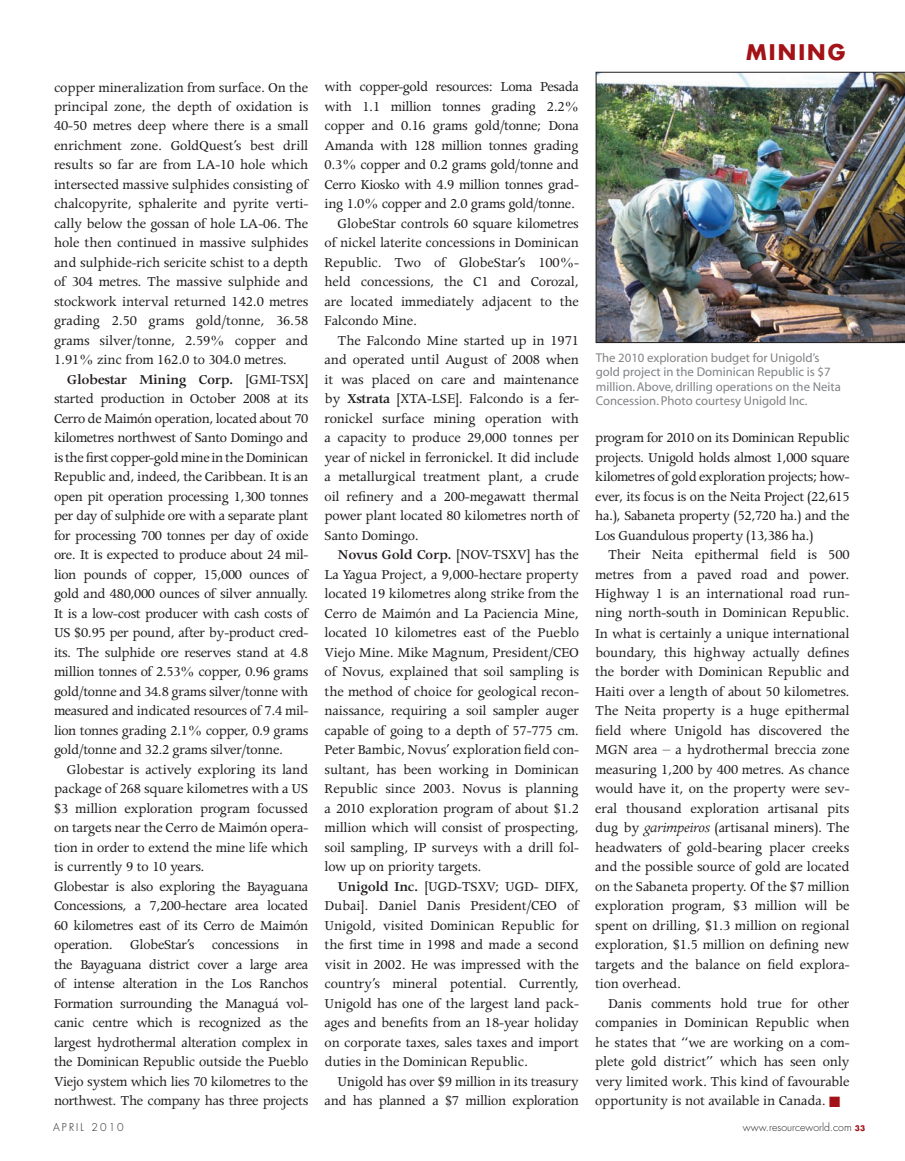
<style>
.page{position:relative;width:905px;height:1161px;background:#fff}
.page>*{position:absolute;margin:0;border:0;box-sizing:border-box;transform-origin:0 0}
.top{font:700 21px "Futura";letter-spacing:.1em;color:#a21217}
.editorial_text{font:15.3px/19.5px "Apollo";letter-spacing:-.01em;color:#231f20;text-align:justify}
.editorial_-25{font:15.3px/19.5px "Apollo";letter-spacing:-.025em;color:#231f20;text-align:justify}
.editorial_-25_no_ind{font:15.3px/19.5px "Apollo";letter-spacing:-.025em;color:#231f20;text-align:justify}
.t1{font:12.75px/14.2px "Myriad";color:#808285}
.t2{font:300 10.5px "Futura";color:#231f20}
.t3{font:300 10.5px "Futura";letter-spacing:.2em;color:#231f20}
.s1{font-weight:600}
.s2{font-style:italic}
.s3{color:#a21217}
.s4{font-weight:700;font-size:7.5px;color:#a21217}
</style>
<div class="page">
<img style="left:596px;top:72px;width:308px;height:271px">
<p class="editorial_text" style="left:54px;top:78px;width:256px">copper mineralization from surface. On the principal zone, the depth of oxidation is 40-50 metres deep where there is a small enrichment zone. GoldQuest’s best drill results so far are from LA-10 hole which intersected massive sulphides consisting of chalcopyrite, sphalerite and pyrite verti&shy;cally below the gossan of hole LA-06. The hole then continued in massive sulphides and sulphide-rich sericite schist to a depth of 304 metres. The massive sulphide and stockwork interval returned 142.0 metres grading 2.50 grams gold/tonne, 36.58 grams silver/tonne, 2.59% copper and 1.91% zinc from 162.0 to 304.0 metres.</p>
<p class="editorial_-25" style="left:54px;top:370px;width:256px;text-indent:13px"><span class="s1">Globestar Mining Corp.</span> [GMI-TSX] started production in October 2008 at its Cerro de Maimón operation, located about 70 kilometres northwest of Santo Domingo and is the first copper-gold mine in the Dominican Republic and, indeed, the Caribbean. It is an open pit operation processing 1,300 tonnes per day of sulphide ore with a separate plant for processing 700 tonnes per day of oxide ore. It is expected to produce about 24 mil&shy;lion pounds of copper, 15,000 ounces of gold and 480,000 ounces of silver annually.<br>It is a low-cost producer with cash costs of US $0.95 per pound, after by-product cred&shy;its. The sulphide ore reserves stand at 4.8 million tonnes of 2.53% copper, 0.96 grams gold/tonne and 34.8 grams silver/tonne with measured and indicated resources of 7.4 mil&shy;lion tonnes grading 2.1% copper, 0.9 grams gold/tonne and 32.2 grams silver/tonne.</p>
<p class="editorial_text" style="left:54px;top:760px;width:256px;text-indent:13px">Globestar is actively exploring its land package of 268 square kilometres with a US $3 million exploration program focussed on targets near the Cerro de Maimón opera&shy;tion in order to extend the mine life which is currently 9 to 10 years.</p>
<p class="editorial_-25_no_ind" style="left:54px;top:877px;width:256px">Globestar is also exploring the Bayaguana Concessions, a 7,200-hectare area located 60 kilometres east of its Cerro de Maimón operation. GlobeStar’s concessions in the Bayaguana district cover a large area of intense alteration in the Los Ranchos Formation surrounding the Managuá vol&shy;canic centre which is recognized as the largest hydrothermal alteration complex in the Dominican Republic outside the Pueblo Viejo system which lies 70 kilometres to the northwest. The company has three projects</p>
<p class="editorial_-25_no_ind" style="left:324px;top:77px;width:256px">with copper-gold resources: Loma Pesada with 1.1 million tonnes grading 2.2% copper and 0.16 grams gold/tonne; Dona Amanda with 128 million tonnes grading 0.3% copper and 0.2 grams gold/tonne and Cerro Kiosko with 4.9 million tonnes grad&shy;ing 1.0% copper and 2.0 grams gold/tonne.</p>
<p class="editorial_text" style="left:324px;top:214px;width:256px;text-indent:13px">GlobeStar controls 60 square kilometres of nickel laterite concessions in Dominican Republic. Two of GlobeStar’s 100%- held concessions, the C1 and Corozal, are located immediately adjacent to the Falcondo Mine.</p>
<p class="editorial_text" style="left:324px;top:331px;width:256px;text-indent:13px">The Falcondo Mine started up in 1971 and operated until August of 2008 when it was placed on care and maintenance by <span class="s1">Xstrata</span> [XTA-LSE]. Falcondo is a fer&shy;ronickel surface mining operation with a capacity to produce 29,000 tonnes per year of nickel in ferronickel. It did include a metallurgical treatment plant, a crude oil refinery and a 200-megawatt thermal power plant located 80 kilometres north of Santo Domingo.</p>
<p class="editorial_text" style="left:324px;top:545px;width:256px;text-indent:13px"><span class="s1">Novus Gold Corp.</span> [NOV-TSXV] has the La Yagua Project, a 9,000-hectare property located 19 kilometres along strike from the Cerro de Maimón and La Paciencia Mine, located 10 kilometres east of the Pueblo Viejo Mine. Mike Magnum, President/CEO of Novus, explained that soil sampling is the method of choice for geological recon&shy;naissance, requiring a soil sampler auger capable of going to a depth of 57-775 cm.<br>Peter Bambic, Novus’ exploration field con&shy;sultant, has been working in Dominican Republic since 2003. Novus is planning a 2010 exploration program of about $1.2 million which will consist of prospecting, soil sampling, IP surveys with a drill fol&shy;low up on priority targets.</p>
<p class="editorial_text" style="left:324px;top:877px;width:256px;text-indent:13px"><span class="s1">Unigold Inc.</span> [UGD-TSXV; UGD- DIFX, Dubai]. Daniel Danis President/CEO of Unigold, visited Dominican Republic for the first time in 1998 and made a second visit in 2002. He was impressed with the country’s mineral potential. Currently, Unigold has one of the largest land pack&shy;ages and benefits from an 18-year holiday on corporate taxes, sales taxes and import duties in the Dominican Republic.</p>
<p class="editorial_-25" style="left:324px;top:1072px;width:256px;text-align:right">Unigold has over $9 million in its treasury and has planned a $7 million exploration</p>
<p class="top" style="left:746px;top:38px;width:101px">MINING</p>
<p class="t1" style="left:596px;top:351px;width:246px">The 2010 exploration budget for Unigold’s gold project in the Dominican Republic is $7 million. Above, drilling operations on the Neita Concession. Photo courtesy Unigold Inc.</p>
<p class="editorial_-25" style="left:595px;top:428px;width:256px">program for 2010 on its Dominican Republic projects. Unigold holds almost 1,000 square kilometres of gold exploration projects; how&shy;ever, its focus is on the Neita Project (22,615 ha.), Sabaneta property (52,720 ha.) and the Los Guandulous property (13,386 ha.)</p>
<p class="editorial_text" style="left:595px;top:545px;width:256px;text-indent:13px">Their Neita epithermal field is 500 metres from a paved road and power.<br>Highway 1 is an international road run&shy;ning north-south in Dominican Republic.<br>In what is certainly a unique international boundary, this highway actually defines the border with Dominican Republic and Haiti over a length of about 50 kilometres.<br>The Neita property is a huge epithermal field where Unigold has discovered the MGN area – a hydrothermal breccia zone measuring 1,200 by 400 metres. As chance would have it, on the property were sev&shy;eral thousand exploration artisanal pits dug by <span class="s2">garimpeiros</span> (artisanal miners). The headwaters of gold-bearing placer creeks and the possible source of gold are located on the Sabaneta property. Of the $7 million exploration program, $3 million will be spent on drilling, $1.3 million on regional exploration, $1.5 million on defining new targets and the balance on field explora&shy;tion overhead.</p>
<p class="editorial_text" style="left:595px;top:994px;width:256px;text-indent:13px">Danis comments hold true for other companies in Dominican Republic when he states that “we are working on a com&shy;plete gold district” which has seen only very limited work. This kind of favourable opportunity is not available in Canada. <span class="s3">■</span></p>
<p class="t3" style="left:53px;top:1121px;width:72px">APRIL 2010</p>
<p class="t2" style="left:742px;top:1121px;width:124px">www.resourceworld.com <span class="s4">33</span></p>
</div>
